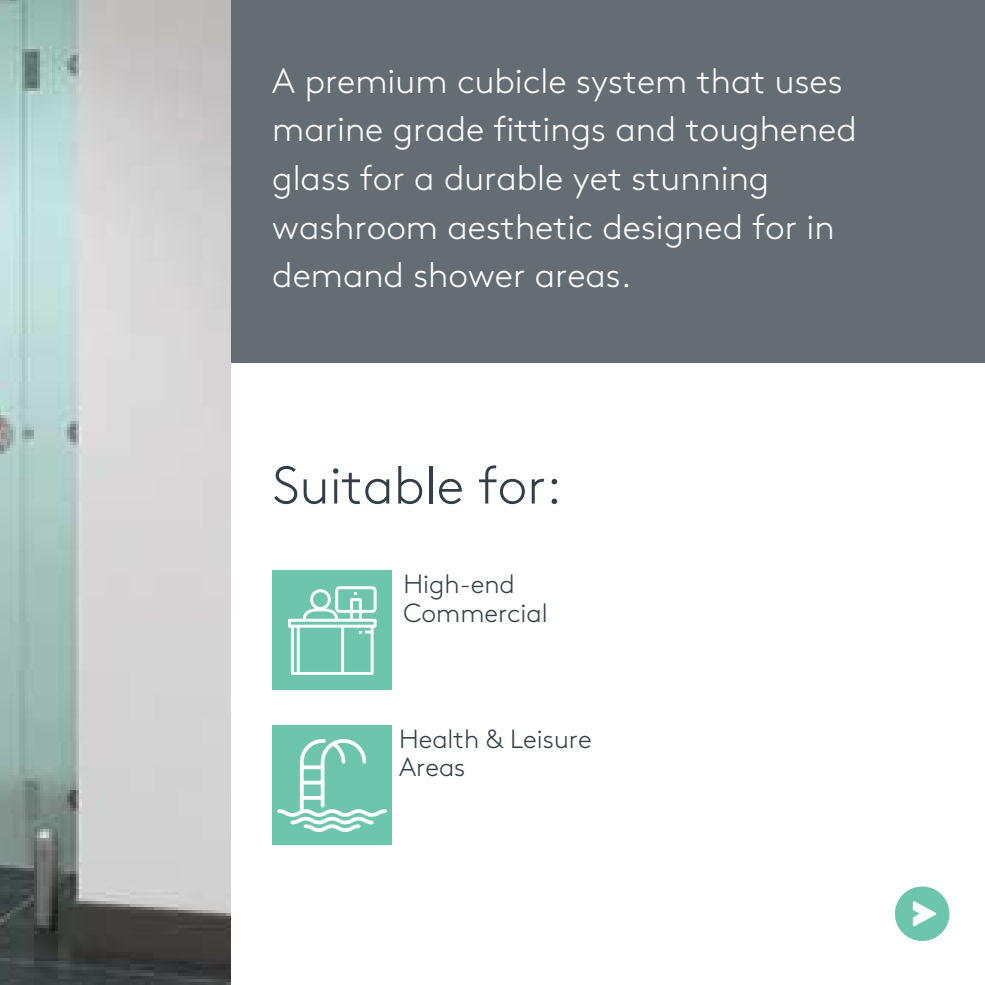
<style>
.page{position:relative;width:985px;height:985px;background:#fff}
.page>*{position:absolute;margin:0;border:0;box-sizing:border-box;transform-origin:0 0}
.t1{font:300 52.94px "Brown Std";color:#323f47}
.t2{font:300 35px/48.6px "Brown Std";color:#fff}
.t3{font:300 26.25px/28.9px "Brown Std";color:#323f47}
</style>
<div class="page">
<div style="left:230px;top:0;width:754px;height:362px;background:#636d73"></div>
<div style="left:272px;top:725px;width:120px;height:120px;background:#6dc5ad"></div>
<div style="left:272px;top:570px;width:120px;height:120px;background:#6dc5ad"></div>
<svg style="left:895px;top:886px;width:54px;height:54px"></svg>
<svg style="left:277px;top:739px;width:110px;height:92px"></svg>
<img style="left:0;top:0;width:230px;height:984px">
<svg style="left:288px;top:586px;width:88px;height:88px"></svg>
<p class="t2" style="left:272px;top:60px;width:586px">A premium cubicle system that uses marine grade fittings and toughened glass for a durable yet stunning washroom aesthetic designed for in demand shower areas.</p>
<h1 class="t1" style="left:272px;top:464px;width:291px">Suitable for:</h1>
<p class="t3" style="left:403px;top:571px;width:146px">High-end<br>Commercial</p>
<p class="t3" style="left:399px;top:726px;width:194px">Health &amp; Leisure<br>Areas</p>
</div>
